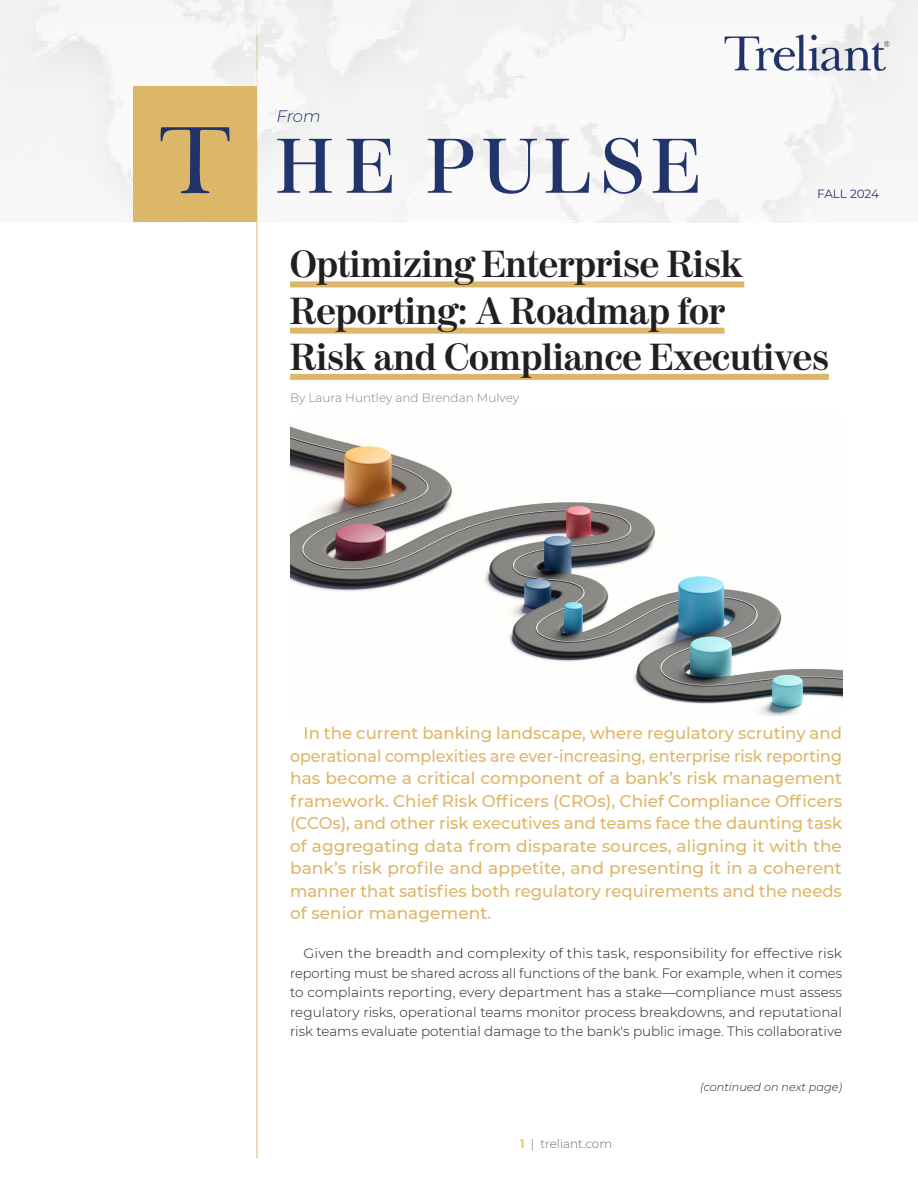
<style>
.page{position:relative;width:918px;height:1188px;background:#fff}
.page>*{position:absolute;margin:0;border:0;box-sizing:border-box;transform-origin:0 0}
.t1{font:600 76.95px "Moderno FB";letter-spacing:.1em;color:#21346b}
.title_01{font:700 37.5px/46.5px "Moderno FB";letter-spacing:-.005em;color:#231f20}
.title_01-2{font:500 16.8px/22.5px "Montserrat";color:#ddb669;text-align:justify}
.text_indent{font:italic 300 16.5px "Montserrat";color:#21346b}
.text_indent-2{font:300 13.5px/19.5px "Montserrat";color:#231f20;text-align:justify;scale:1.04 1}
.title_01-3{font:300 12px "Montserrat";color:#808285}
.t2{font:300 12px "Montserrat";color:#6c6d70}
.text_indent-3{font:12px "Montserrat";letter-spacing:-.01em;color:#21346b}
.subhead01{font:italic 300 11.25px "Montserrat";color:#231f20}
.s1{font-weight:600;color:#dcb669}
</style>
<div class="page">
<hr style="left:257px;top:26px;width:1px;height:1132px;background:#dcb669">
<img style="left:0;top:0;width:918px;height:222px">
<img style="left:723px;top:35px;width:167px;height:36px">
<div style="left:134px;top:86px;width:123px;height:136px;background:#dcb669"></div>
<svg style="left:160px;top:127px;width:70px;height:67px"></svg>
<div style="left:290px;top:281px;width:454px;height:6px;background:#ddb669"></div>
<div style="left:290px;top:328px;width:434px;height:6px;background:#ddb669"></div>
<div style="left:290px;top:374px;width:539px;height:6px;background:#ddb669"></div>
<img style="left:290px;top:426px;width:552px;height:290px">
<p class="text_indent" style="left:277px;top:105px;width:46px">From</p>
<p class="t1" style="left:277px;top:123px;width:425px">HE PULSE</p>
<p class="text_indent-3" style="left:817px;top:185px;width:63px">FALL 2024</p>
<p class="title_01" style="left:290px;top:243px;width:540px">Optimizing Enterprise Risk<br>Reporting: A Roadmap for<br>Risk and Compliance Executives</p>
<p class="title_01-3" style="left:290px;top:389px;width:230px">By Laura Huntley and Brendan Mulvey</p>
<p class="title_01-2" style="left:290px;top:721px;width:554px;text-indent:14px">In the current banking landscape, where regulatory scrutiny and operational complexities are ever-increasing, enterprise risk reporting has become a critical component of a bank’s risk management framework. Chief Risk Officers (CROs), Chief Compliance Officers (CCOs), and other risk executives and teams face the daunting task of aggregating data from disparate sources, aligning it with the bank’s risk profile and appetite, and presenting it in a coherent manner that satisfies both regulatory requirements and the needs of senior management.</p>
<p class="text_indent-2" style="left:290px;top:943px;width:532px;text-indent:14px">Given the breadth and complexity of this task, responsibility for effective risk reporting must be shared across all functions of the bank. For example, when it comes to complaints reporting, every department has a stake—compliance must assess regulatory risks, operational teams monitor process breakdowns, and reputational risk teams evaluate potential damage to the bank's public image. This collaborative</p>
<p class="t2" style="left:520px;top:1135px;width:94px"><span class="s1">1</span> | treliant.com</p>
<p class="subhead01" style="left:700px;top:1079px;width:144px">(continued on next page)</p>
</div>
